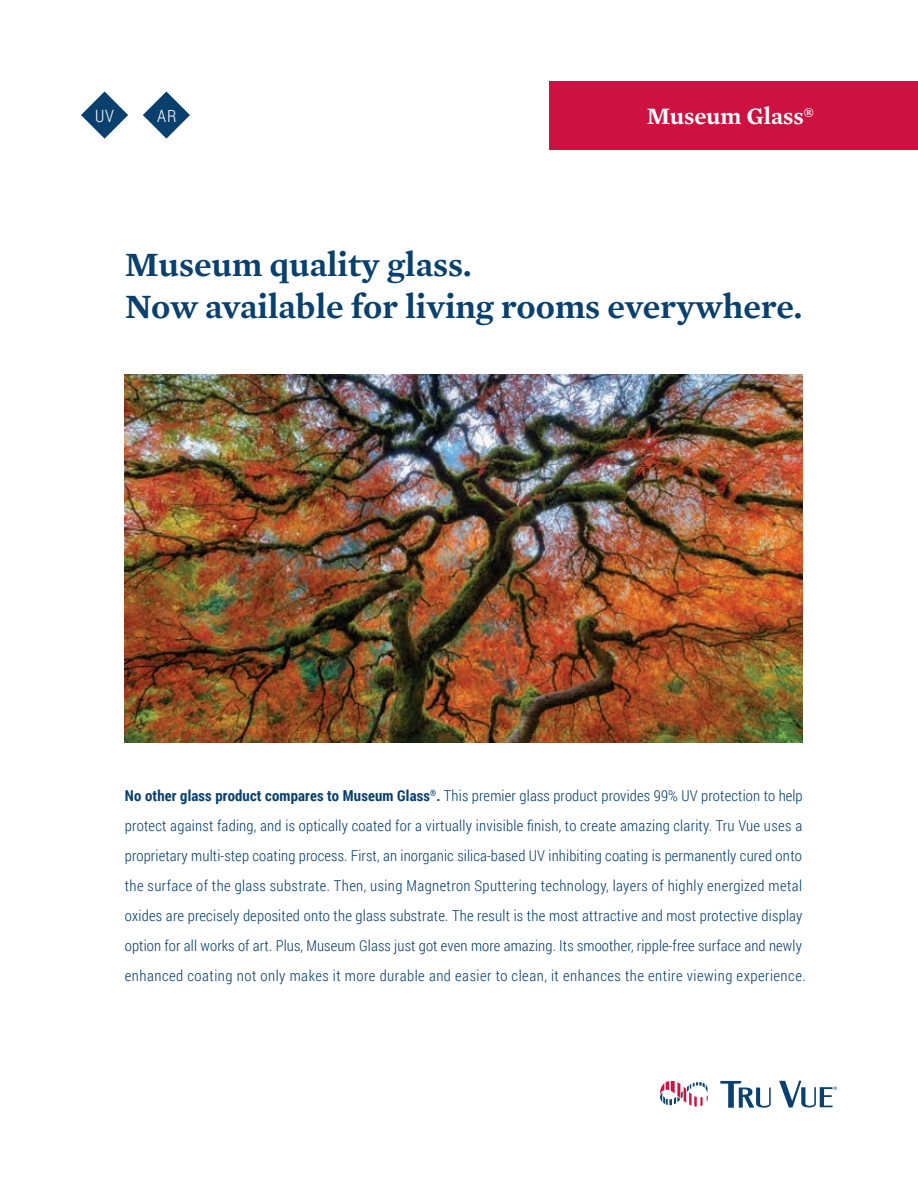
<style>
.page{position:relative;width:918px;height:1188px;background:#fff}
.page>*{position:absolute;margin:0;border:0;box-sizing:border-box;transform-origin:0 0}
.t1{font:600 34.8px/41.7px "Mercury Text G2";color:#09406e}
.t2{font:600 24px "Mercury Text G2";color:#fff}
.t3{font:300 16.95px "Roboto Condensed";color:#fff}
.t4{font:300 15px/30px "Roboto Condensed";letter-spacing:.015em;color:#09406e}
.s1{font-weight:700}
</style>
<div class="page">
<svg style="left:779px;top:1081px;width:58px;height:27px"></svg>
<svg style="left:720px;top:1081px;width:51px;height:27px"></svg>
<svg style="left:660px;top:1081px;width:48px;height:26px"></svg>
<svg style="left:81px;top:91px;width:47px;height:48px"></svg>
<svg style="left:143px;top:91px;width:47px;height:48px"></svg>
<img style="left:125px;top:375px;width:677px;height:368px">
<div style="left:550px;top:81px;width:368px;height:68px;background:#cd1141"></div>
<p class="t3" style="left:95px;top:104px;width:20px">UV</p>
<p class="t3" style="left:157px;top:104px;width:21px">AR</p>
<h2 class="t2" style="left:647px;top:102px;width:169px">Museum Glass®</h2>
<h1 class="t1" style="left:125px;top:244px;width:679px">Museum quality glass.<br>Now available for living rooms everywhere.</h1>
<p class="t4" style="left:125px;top:780px;width:682px"><span class="s1">No other glass product compares to Museum Glass</span><sup>®</sup><span class="s1">.</span> This premier glass product provides 99% UV protection to help protect against fading, and is optically coated for a virtually invisible finish, to create amazing clarity. Tru Vue uses a proprietary multi-step coating process. First, an inorganic silica-based UV inhibiting coating is permanently cured onto the surface of the glass substrate. Then, using Magnetron Sputtering technology, layers of highly energized metal oxides are precisely deposited onto the glass substrate. The result is the most attractive and most protective display option for all works of art. Plus, Museum Glass just got even more amazing. Its smoother, ripple-free surface and newly enhanced coating not only makes it more durable and easier to clean, it enhances the entire viewing experience.</p>
</div>
